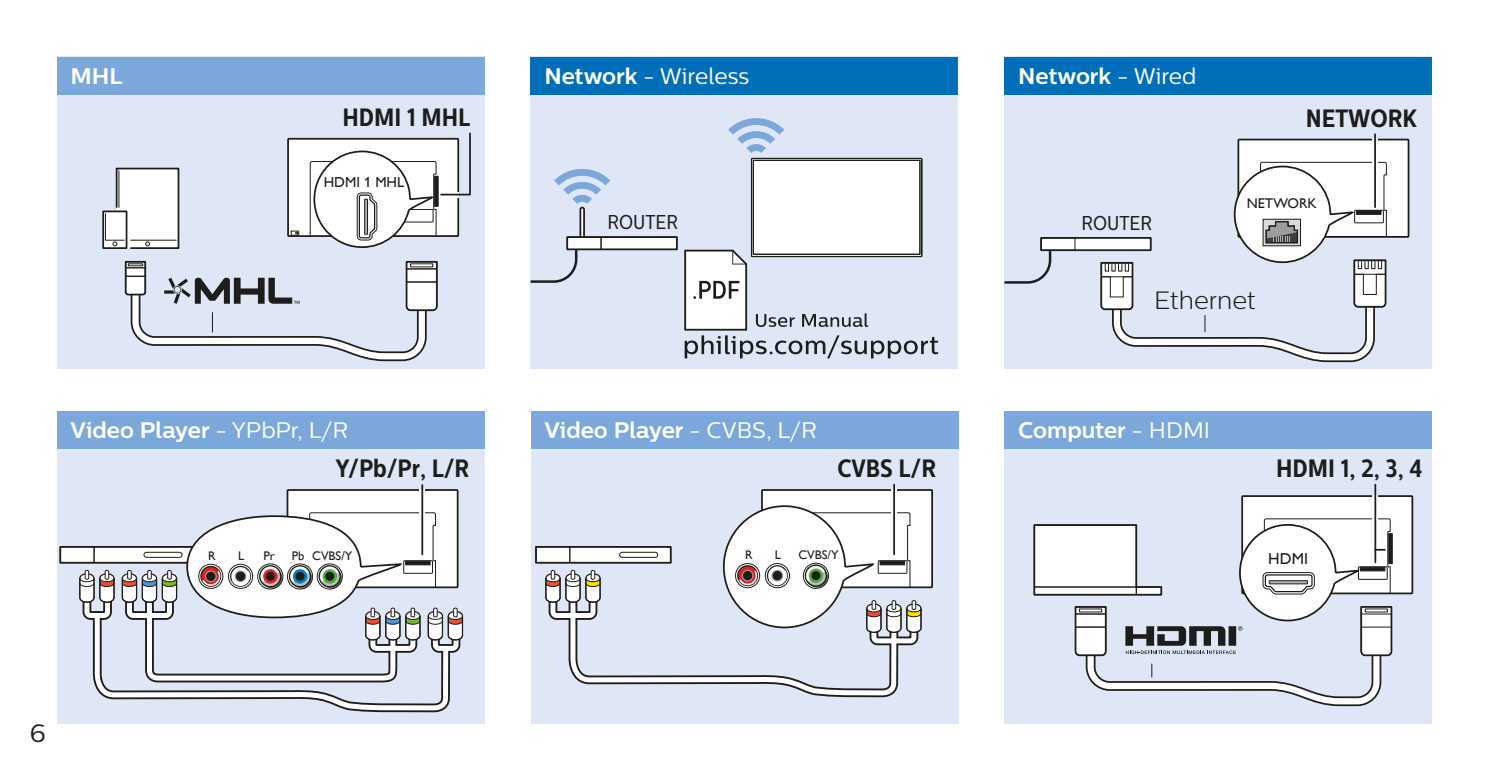
<style>
.page{position:relative;width:1489px;height:780px;background:#fff}
.page>*{position:absolute;margin:0;border:0;box-sizing:border-box;transform-origin:0 0}
.t1{font:700 25px "Centrale Sans Cnd";color:#1d1d1b}
.t2{font:300 25px "Centrale Sans";color:#1d1d1b}
.t3{font:25px "Centrale Sans";color:#1d1d1b}
.t4{font:700 22.5px "Centrale Sans";color:#fff}
.t5{font:22.5px "Centrale Sans";color:#fff}
.t6{font:20px "Centrale Sans Cnd";color:#1d1d1b}
.t7{font:15.75px "Gill Sans Alt One WGL";color:#1d1d1b}
.t8{font:14.5px "Gill Sans Alt One WGL";color:#1d1d1b}
.t9{font:14px "Gill Sans Alt One WGL";color:#1d1d1b}
.t10{font:12.5px "Gill Sans Alt One WGL";color:#1d1d1b}
.s1{font-weight:700}
.s2{font-weight:400}
</style>
<div class="page">
<div style="left:57px;top:57px;width:427px;height:312px;background:#dfe7f7"></div>
<div style="left:530px;top:57px;width:428px;height:312px;background:#dfe7f7"></div>
<div style="left:1004px;top:57px;width:427px;height:312px;background:#dfe7f7"></div>
<div style="left:57px;top:411px;width:427px;height:312px;background:#dfe7f7"></div>
<div style="left:530px;top:411px;width:428px;height:312px;background:#dfe7f7"></div>
<div style="left:1004px;top:411px;width:427px;height:312px;background:#dfe7f7"></div>
<div style="left:288px;top:139px;width:170px;height:97px;background:#fff"></div>
<div style="left:287px;top:138px;width:172px;height:99px;border:2px solid #1d1d1b"></div>
<svg style="left:290px;top:230px;width:10px;height:6px"></svg>
<div style="left:287px;top:490px;width:170px;height:97px;background:#fff"></div>
<div style="left:286px;top:489px;width:172px;height:99px;border:2px solid #1d1d1b"></div>
<div style="left:1238px;top:139px;width:170px;height:98px;background:#fff"></div>
<div style="left:1237px;top:139px;width:172px;height:99px;border:2px solid #1d1d1b"></div>
<div style="left:1242px;top:496px;width:170px;height:97px;background:#fff"></div>
<div style="left:1241px;top:495px;width:171px;height:99px;border:2px solid #1d1d1b"></div>
<div style="left:762px;top:490px;width:170px;height:97px;background:#fff"></div>
<div style="left:761px;top:489px;width:172px;height:99px;border:2px solid #1d1d1b"></div>
<div style="left:891px;top:489px;width:5px;height:63px;background:#fff"></div>
<hr style="left:893px;top:484px;width:2px;height:70px;background:#1d1d1b">
<div style="left:57px;top:57px;width:427px;height:37px;background:#7ba7da"></div>
<div style="left:116px;top:168px;width:63px;height:81px;border:2px solid #1d1d1b"></div>
<div style="left:102px;top:210px;width:25px;height:39px;border:2px solid #1d1d1b"></div>
<svg style="left:104px;top:170px;width:73px;height:79px;background:#eaebec"></svg>
<svg style="left:124px;top:260px;width:314px;height:102px"></svg>
<div style="left:530px;top:411px;width:428px;height:37px;background:#7ba7da"></div>
<div style="left:1004px;top:411px;width:427px;height:37px;background:#7ba7da"></div>
<div style="left:57px;top:411px;width:427px;height:38px;background:#7ba7da"></div>
<div style="left:60px;top:547px;width:135px;height:15px;background:#fff"></div>
<div style="left:59px;top:546px;width:137px;height:17px;border:2px solid #1d1d1b"></div>
<div style="left:420px;top:489px;width:5px;height:56px;background:#d2d2d2"></div>
<hr style="left:421px;top:485px;width:2px;height:69px;background:#1d1d1b">
<svg style="left:78px;top:511px;width:386px;height:202px"></svg>
<div style="left:536px;top:547px;width:134px;height:15px;background:#fff"></div>
<div style="left:535px;top:546px;width:136px;height:17px;border:2px solid #1d1d1b"></div>
<svg style="left:544px;top:504px;width:378px;height:194px"></svg>
<div style="left:530px;top:57px;width:428px;height:37px;background:#006eb8"></div>
<svg style="left:554px;top:169px;width:56px;height:35px"></svg>
<div style="left:579px;top:207px;width:6px;height:33px;border:2px solid #1d1d1b;border-radius:2px"></div>
<div style="left:567px;top:237px;width:109px;height:12px;background:#fff"></div>
<div style="left:600px;top:236px;width:77px;height:14px;border:1px solid #1d1d1b"></div>
<div style="left:566px;top:236px;width:111px;height:14px;border:2px solid #1d1d1b"></div>
<svg style="left:530px;top:247px;width:48px;height:36px"></svg>
<svg style="left:728px;top:118px;width:56px;height:35px"></svg>
<div style="left:1041px;top:238px;width:109px;height:12px;background:#fff"></div>
<div style="left:1040px;top:237px;width:111px;height:14px;border:2px solid #1d1d1b"></div>
<svg style="left:1004px;top:248px;width:48px;height:36px"></svg>
<div style="left:1004px;top:57px;width:427px;height:37px;background:#006eb8"></div>
<div style="left:1372px;top:138px;width:5px;height:67px;background:#262624"></div>
<hr style="left:1373px;top:134px;width:2px;height:73px;background:#1d1d1b">
<div style="left:751px;top:158px;width:170px;height:98px;background:#fff"></div>
<div style="left:753px;top:160px;width:167px;height:94px;border:1px solid #1d1d1b"></div>
<div style="left:751px;top:158px;width:171px;height:99px;border:1px solid #1d1d1b"></div>
<svg style="left:1099px;top:161px;width:288px;height:202px"></svg>
<svg style="left:684px;top:250px;width:254px;height:108px"></svg>
<svg style="left:1372px;top:495px;width:5px;height:23px"></svg>
<hr style="left:1374px;top:484px;width:1px;height:78px;background:#1d1d1b">
<svg style="left:1033px;top:518px;width:359px;height:189px"></svg>
<svg style="left:309px;top:132px;width:162px;height:116px"></svg>
<p class="t4" style="left:70px;top:62px;width:54px">MHL</p>
<p class="t1" style="left:342px;top:102px;width:129px">HDMI 1 MHL</p>
<p class="t8" style="left:324px;top:172px;width:82px">HDMI 1 MHL</p>
<p class="t5" style="left:544px;top:63px;width:206px"><span class="s1">Network</span> - Wireless</p>
<p class="t4" style="left:1018px;top:62px;width:180px">Network <span class="s2">- Wired</span></p>
<p class="t6" style="left:607px;top:210px;width:72px">ROUTER</p>
<p class="t6" style="left:1081px;top:211px;width:72px">ROUTER</p>
<p class="t1" style="left:1305px;top:103px;width:113px">NETWORK</p>
<p class="t9" style="left:1246px;top:194px;width:71px">NETWORK</p>
<p class="t2" style="left:1154px;top:286px;width:103px">Ethernet</p>
<p class="t4" style="left:70px;top:417px;width:279px">Video Player <span class="s2">- YPbPr, L/R</span></p>
<p class="t4" style="left:544px;top:416px;width:274px">Video Player <span class="s2">- CVBS, L/R</span></p>
<p class="t4" style="left:1018px;top:416px;width:193px">Computer <span class="s2">- HDMI</span></p>
<p class="t1" style="left:336px;top:453px;width:135px">Y/Pb/Pr, L/R</p>
<p class="t1" style="left:837px;top:453px;width:100px">CVBS L/R</p>
<p class="t10" style="left:208px;top:547px;width:9px">R</p>
<p class="t10" style="left:238px;top:547px;width:8px">L</p>
<p class="t10" style="left:263px;top:547px;width:13px">Pr</p>
<p class="t10" style="left:292px;top:547px;width:62px">Pb CVBS/Y</p>
<p class="t10" style="left:745px;top:546px;width:9px">R</p>
<p class="t10" style="left:775px;top:546px;width:8px">L</p>
<p class="t10" style="left:798px;top:546px;width:42px">CVBS/Y</p>
<p class="t1" style="left:1275px;top:453px;width:148px">HDMI 1, 2, 3, 4</p>
<p class="t7" style="left:1268px;top:548px;width:41px">HDMI</p>
<p class="t3" style="left:30px;top:718px;width:18px">6</p>
</div>
